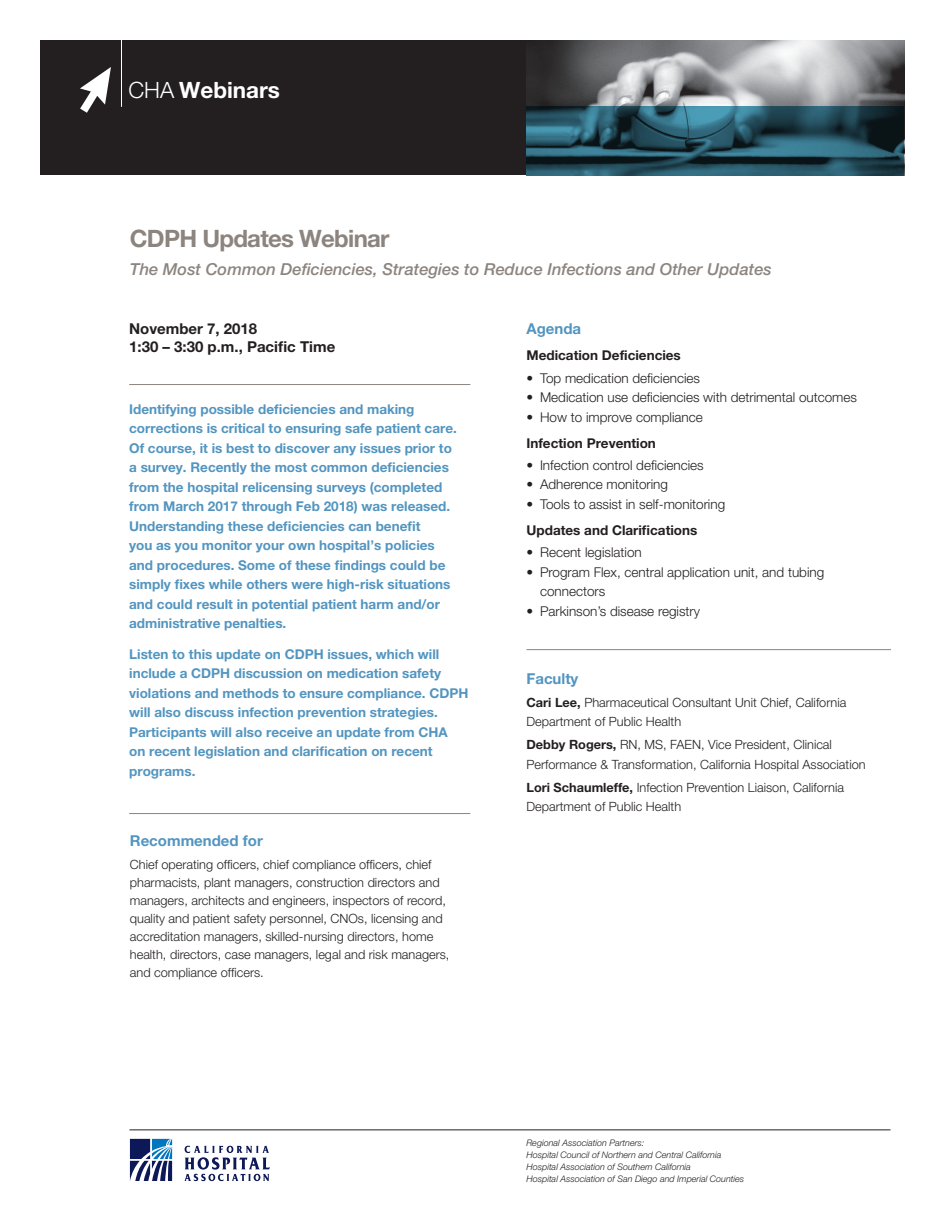
<style>
.page{position:relative;width:945px;height:1215px;background:#fff}
.page>*{position:absolute;margin:0;border:0;box-sizing:border-box;transform-origin:0 0}
.Main_Headline_-_1_co{font:700 24px "Helvetica Neue LT Pro";letter-spacing:-.03em;color:#8c847e}
.t1{font:700 22.5px "Helvetica Neue LT Pro";color:#fff}
.Main_Headline__Subti{font:italic 500 16.5px "Helvetica Neue LT Pro";color:#8c847e}
.Date_time_-_1_col{font:700 15px/18px "Helvetica Neue LT Pro";color:#231f20}
.Date_time_-_1_col-2{font:700 15px "Helvetica Neue LT Pro";color:#5295c0}
.Bullet_list_-_2_col{font:700 15px "Helvetica Neue LT Pro";color:#5295c0}
.Seminar_intro_-blue{font:700 15px "Helvetica Neue LT Pro";color:#5295c0}
.Date_time_-_1_col-3{font:700 13.5px/19.5px "Helvetica Neue LT Pro";color:#5295c0}
.t2{font:300 13.5px/19.5px "Helvetica Neue LT Pro";color:#231f20}
.Bullet_list_head_-_2{font:700 13.5px "Helvetica Neue LT Pro";color:#231f20}
.Date_time_-_1_col-4{font:300 12.75px/18px "Helvetica Neue LT Pro";color:#231f20}
.Faculty_list{font:300 12.75px/19.5px "Helvetica Neue LT Pro";color:#231f20}
.Approved_by{font:italic 300 9px/12px "Helvetica Neue LT Pro";color:#231f20}
.s1{font-weight:300}
.s2{font-weight:700}
</style>
<div class="page">
<div style="left:40px;top:40px;width:486px;height:136px;background:#231f20"></div>
<img style="left:526px;top:40px;width:378px;height:136px">
<svg style="left:130px;top:1139px;width:42px;height:42px"></svg>
<svg style="left:184px;top:1146px;width:86px;height:35px"></svg>
<hr style="left:129px;top:1130px;width:761px;height:1px;background:#231f20">
<hr style="left:129px;top:813px;width:341px;height:1px;background:#8c847e">
<hr style="left:129px;top:384px;width:341px;height:1px;background:#8c847e">
<hr style="left:526px;top:649px;width:365px;height:1px;background:#8c847e">
<svg style="left:80px;top:67px;width:31px;height:46px"></svg>
<hr style="left:121px;top:34px;width:1px;height:73px;background:#fff">
<p class="t1" style="left:128px;top:76px;width:153px"><span class="s1">CHA</span> Webinars</p>
<p class="Main_Headline_-_1_co" style="left:130px;top:223px;width:261px">CDPH Updates Webinar</p>
<p class="Main_Headline__Subti" style="left:130px;top:259px;width:643px">The Most Common Deficiencies, Strategies to Reduce Infections and Other Updates</p>
<p class="Date_time_-_1_col" style="left:129px;top:320px;width:208px">November 7, 2018<br>1:30 – 3:30 p.m., Pacific Time</p>
<p class="Date_time_-_1_col-3" style="left:129px;top:399px;width:329px">Identifying possible deficiencies and making corrections is critical to ensuring safe patient care.<br>Of course, it is best to discover any issues prior to a survey. Recently the most common deficiencies from the hospital relicensing surveys (completed from March 2017 through Feb 2018) was released.<br>Understanding these deficiencies can benefit<br>you as you monitor your own hospital’s policies and procedures. Some of these findings could be simply fixes while others were high-risk situations and could result in potential patient harm and/or administrative penalties.</p>
<p class="Date_time_-_1_col-3" style="left:129px;top:644px;width:341px">Listen to this update on CDPH issues, which will include a CDPH discussion on medication safety violations and methods to ensure compliance. CDPH will also discuss infection prevention strategies.<br>Participants will also receive an update from CHA<br>on recent legislation and clarification on recent programs.</p>
<p class="Date_time_-_1_col-2" style="left:130px;top:831px;width:135px">Recommended for</p>
<p class="Date_time_-_1_col-4" style="left:130px;top:855px;width:321px">Chief operating officers, chief compliance officers, chief pharmacists, plant managers, construction directors and managers, architects and engineers, inspectors of record, quality and patient safety personnel, CNOs, licensing and accreditation managers, skilled-nursing directors, home health, directors, case managers, legal and risk managers, and compliance officers.</p>
<p class="Seminar_intro_-blue" style="left:526px;top:320px;width:56px">Agenda</p>
<p class="Bullet_list_head_-_2" style="left:526px;top:347px;width:156px">Medication Deficiencies</p>
<p class="t2" style="left:526px;top:368px;width:175px">• Top medication deficiencies</p>
<p class="t2" style="left:526px;top:387px;width:332px">• Medication use deficiencies with detrimental outcomes</p>
<p class="t2" style="left:526px;top:407px;width:178px">• How to improve compliance</p>
<p class="Bullet_list_head_-_2" style="left:526px;top:435px;width:131px">Infection Prevention</p>
<p class="t2" style="left:526px;top:455px;width:179px">• Infection control deficiencies</p>
<p class="t2" style="left:526px;top:475px;width:143px">• Adherence monitoring</p>
<p class="t2" style="left:526px;top:494px;width:200px">• Tools to assist in self-monitoring</p>
<p class="Bullet_list_head_-_2" style="left:526px;top:522px;width:172px">Updates and Clarifications</p>
<p class="t2" style="left:526px;top:542px;width:117px">• Recent legislation</p>
<p class="t2" style="left:540px;top:562px;width:286px;text-indent:-14px">• Program Flex, central application unit, and tubing connectors</p>
<p class="t2" style="left:526px;top:601px;width:175px">• Parkinson’s disease registry</p>
<p class="Bullet_list_-_2_col" style="left:526px;top:669px;width:53px">Faculty</p>
<p class="Faculty_list" style="left:526px;top:692px;width:321px"><span class="s2">Cari Lee,</span> Pharmaceutical Consultant Unit Chief, California<br>Department of Public Health</p>
<p class="Faculty_list" style="left:526px;top:735px;width:341px"><span class="s2">Debby Rogers,</span> RN, MS, FAEN, Vice President, Clinical<br>Performance &amp; Transformation, California Hospital Association</p>
<p class="Faculty_list" style="left:526px;top:777px;width:319px"><span class="s2">Lori Schaumleffe,</span> Infection Prevention Liaison, California<br>Department of Public Health</p>
<p class="Approved_by" style="left:526px;top:1136px;width:119px">Regional Association Partners:</p>
<p class="Approved_by" style="left:526px;top:1148px;width:219px">Hospital Council of Northern and Central California<br>Hospital Association of Southern California<br>Hospital Association of San Diego and Imperial Counties</p>
</div>
